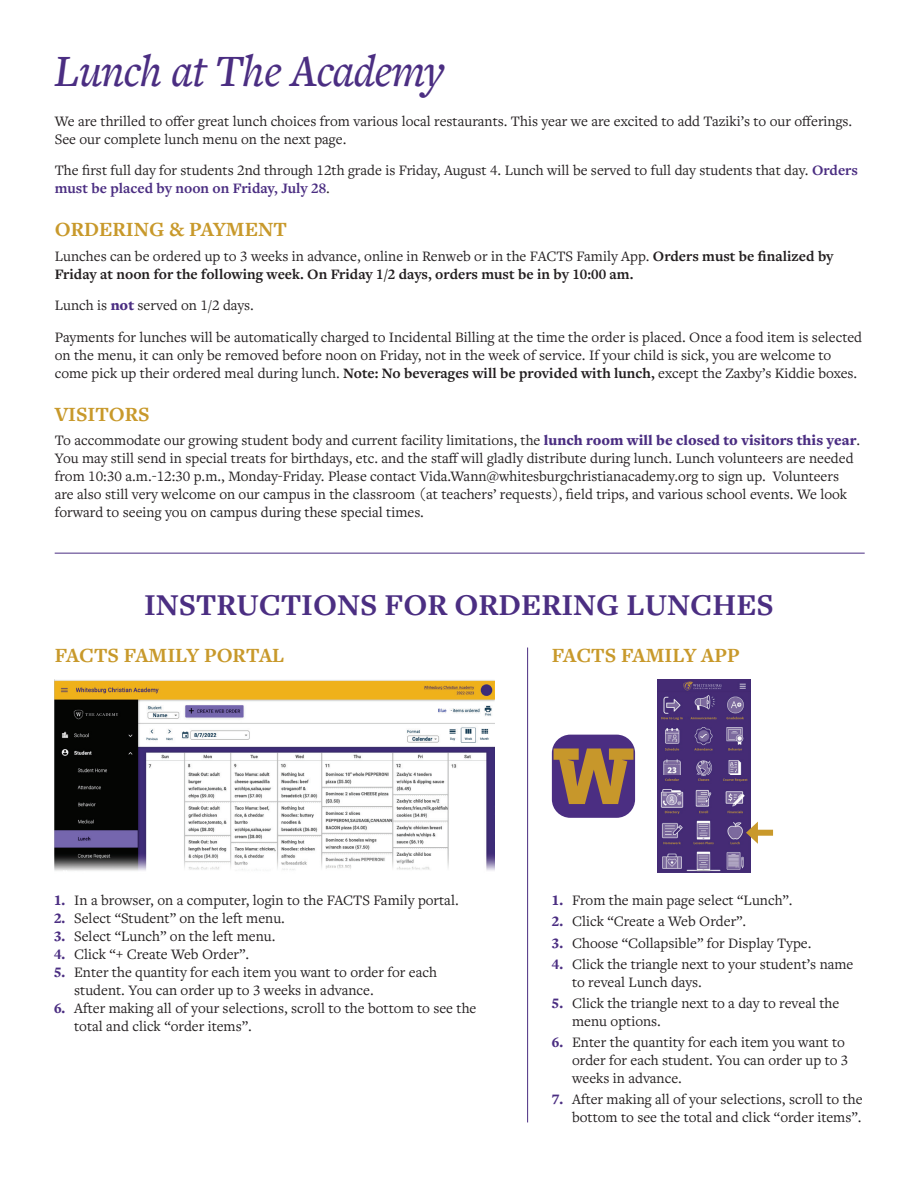
<style>
.page{position:relative;width:918px;height:1188px;background:#fff}
.page>*{position:absolute;margin:0;border:0;box-sizing:border-box;transform-origin:0 0}
.t1{font:italic 500 46.5px "Freight Text Pro";letter-spacing:-.025em;color:#4b2e82}
.t2{font:700 31.5px "Freight Text Pro";color:#4b2e82}
.t3{font:700 21px "Freight Text Pro";color:#c8992b}
.t4{font:15px/18px "Freight Text Pro";color:#231f20}
.t5{font:700 15px/18px "Freight Text Pro";color:#231f20}
.s1{font-weight:700;color:#4b2e82}
.s2{font-weight:400}
.s3{font-weight:900;color:#4b2e82}
.s4{font-weight:700}
</style>
<div class="page">
<div style="left:552px;top:735px;width:83px;height:83px;background:#4b2e82;border-radius:18px"></div>
<svg style="left:554px;top:749px;width:79px;height:55px"></svg>
<img style="left:657px;top:680px;width:94px;height:192px">
<div style="left:754px;top:830px;width:19px;height:6px;background:#c9992b"></div>
<svg style="left:746px;top:822px;width:12px;height:22px"></svg>
<img style="left:54px;top:680px;width:440px;height:191px">
<hr style="left:55px;top:553px;width:810px;height:1px;background:#4b2e82">
<hr style="left:527px;top:648px;width:1px;height:474px;background:#4b2e82">
<h1 class="t1" style="left:54px;top:41px;width:392px">Lunch at The Academy</h1>
<p class="t4" style="left:55px;top:112px;width:799px">We are thrilled to offer great lunch choices from various local restaurants. This year we are excited to add Taziki’s to our offerings.<br>See our complete lunch menu on the next page.</p>
<p class="t4" style="left:55px;top:161px;width:805px">The first full day for students 2nd through 12th grade is Friday, August 4. Lunch will be served to full day students that day. <span class="s1">Orders must be placed by noon on Friday, July 28</span>.</p>
<h3 class="t3" style="left:55px;top:215px;width:234px">ORDERING &amp; PAYMENT</h3>
<p class="t5" style="left:55px;top:247px;width:780px"><span class="s2">Lunches can be ordered up to 3 weeks in advance, online in Renweb or in the FACTS Family App.</span> Orders must be finalized by<br>Friday at noon for the following week. On Friday 1/2 days, orders must be in by 10:00 am.</p>
<p class="t4" style="left:55px;top:289px;width:809px;line-height:31.5px">Lunch is <span class="s3">not</span> served on 1/2 days.<br>Payments for lunches will be automatically charged to Incidental Billing at the time the order is placed. Once a food item is selected</p>
<p class="t4" style="left:55px;top:346px;width:804px">on the menu, it can only be removed before noon on Friday, not in the week of service. If your child is sick, you are welcome to come pick up their ordered meal during lunch. <span class="s4">Note: No beverages will be provided with lunch,</span> except the Zaxby’s Kiddie boxes.</p>
<h3 class="t3" style="left:55px;top:400px;width:97px">VISITORS</h3>
<p class="t4" style="left:55px;top:431px;width:807px">To accommodate our growing student body and current facility limitations, the <span class="s3">lunch room will be closed to visitors this year</span>.<br>You may still send in special treats for birthdays, etc. and the staff will gladly distribute during lunch. Lunch volunteers are needed from 10:30 a.m.-12:30 p.m., Monday-Friday. Please contact Vida.Wann@whitesburgchristianacademy.org to sign up. Volunteers are also still very welcome on our campus in the classroom (at teachers’ requests), field trips, and various school events. We look forward to seeing you on campus during these special times.</p>
<h2 class="t2" style="left:144px;top:584px;width:631px">INSTRUCTIONS FOR ORDERING LUNCHES</h2>
<h3 class="t3" style="left:55px;top:641px;width:231px">FACTS FAMILY PORTAL</h3>
<h3 class="t3" style="left:552px;top:641px;width:189px">FACTS FAMILY APP</h3>
<p class="t4" style="left:54px;top:891px;width:406px"><span class="s3">1.</span> In a browser, on a computer, login to the FACTS Family portal.</p>
<p class="t4" style="left:54px;top:909px;width:233px"><span class="s3">2.</span> Select “Student” on the left menu.</p>
<p class="t4" style="left:54px;top:927px;width:223px"><span class="s3">3.</span> Select “Lunch” on the left menu.</p>
<p class="t4" style="left:54px;top:945px;width:197px"><span class="s3">4.</span> Click “+ Create Web Order”.</p>
<p class="t4" style="left:74px;top:963px;width:364px;text-indent:-20px"><span class="s3">5.</span> Enter the quantity for each item you want to order for each student. You can order up to 3 weeks in advance.</p>
<p class="t4" style="left:74px;top:999px;width:404px;text-indent:-20px"><span class="s3">6.</span> After making all of your selections, scroll to the bottom to see the total and click “order items”.</p>
<p class="t4" style="left:552px;top:891px;width:242px"><span class="s3">1.</span> From the main page select “Lunch”.</p>
<p class="t4" style="left:552px;top:912px;width:196px"><span class="s3">2.</span> Click “Create a Web Order”.</p>
<p class="t4" style="left:552px;top:933px;width:261px"><span class="s3">3.</span> Choose “Collapsible” for Display Type.</p>
<p class="t4" style="left:572px;top:954px;width:283px;text-indent:-20px"><span class="s3">4.</span> Click the triangle next to your student’s name to reveal Lunch days.</p>
<p class="t4" style="left:572px;top:994px;width:269px;text-indent:-20px"><span class="s3">5.</span> Click the triangle next to a day to reveal the menu options.</p>
<p class="t4" style="left:572px;top:1033px;width:278px;text-indent:-20px"><span class="s3">6.</span> Enter the quantity for each item you want to order for each student. You can order up to 3 weeks in advance.</p>
<p class="t4" style="left:552px;top:1090px;width:312px;text-align:right"><span class="s3">7.</span> After making all of your selections, scroll to the bottom to see the total and click “order items”.</p>
</div>
